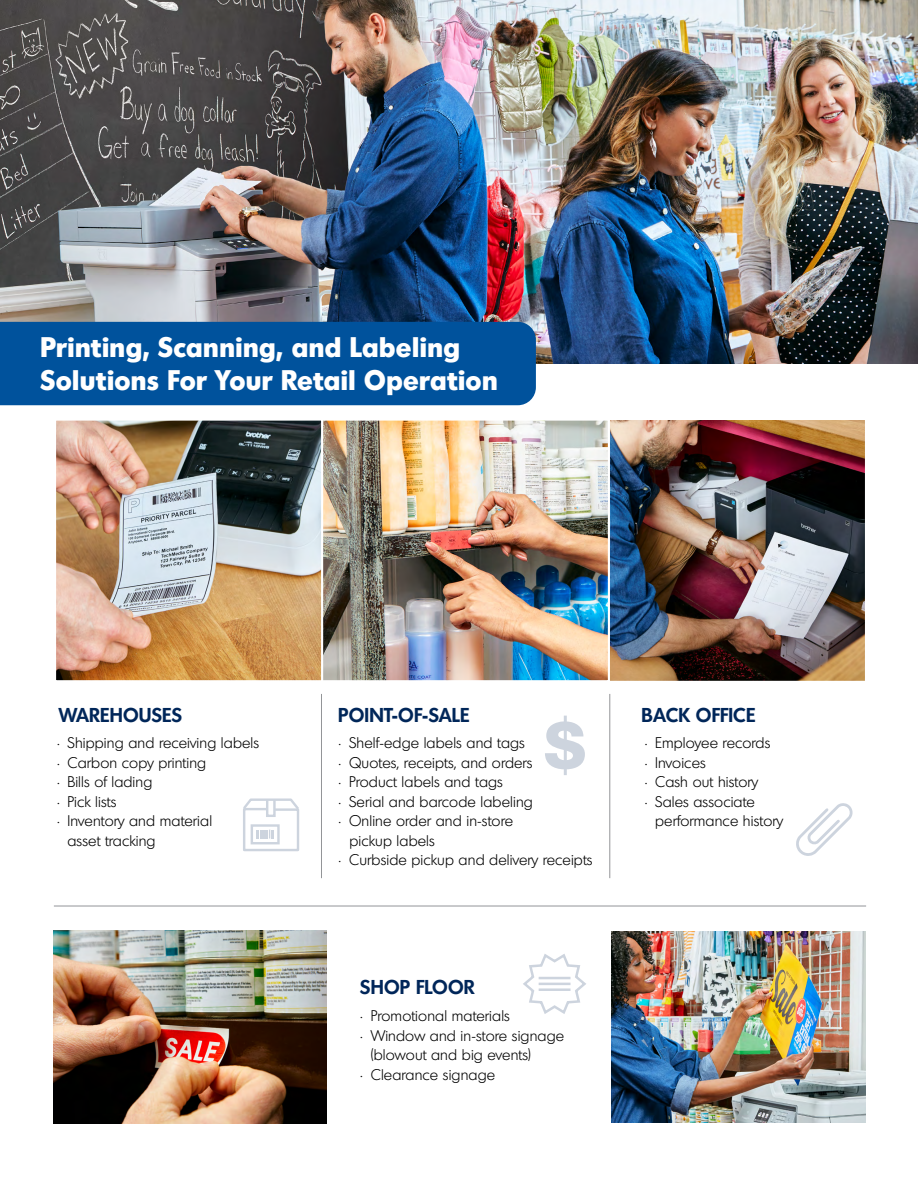
<style>
.page{position:relative;width:918px;height:1188px;background:#fff}
.page>*{position:absolute;margin:0;border:0;box-sizing:border-box;transform-origin:0 0}
.t1{font:700 27.6px/33.6px "Montreal TS";letter-spacing:.015em;color:#fff}
.t2{font:600 19.5px "Montreal TS";letter-spacing:.01em;color:#002659}
.t3{font:300 15px/19.5px "Montreal TS";letter-spacing:.01em;color:#000}
</style>
<div class="page">
<img style="left:0;top:0;width:918px;height:363px">
<img style="left:610px;top:421px;width:253px;height:258px">
<div style="left:597px;top:418px;width:269px;height:264px;border:2px solid #fff"></div>
<img style="left:323px;top:422px;width:284px;height:257px">
<div style="left:308px;top:419px;width:302px;height:263px;border:2px solid #fff"></div>
<img style="left:611px;top:932px;width:254px;height:190px">
<img style="left:57px;top:422px;width:263px;height:257px">
<div style="left:54px;top:419px;width:269px;height:263px;border:2px solid #fff"></div>
<hr style="left:321px;top:694px;width:1px;height:184px;background:#939598">
<hr style="left:54px;top:906px;width:812px;height:1px;background:#939598">
<hr style="left:610px;top:694px;width:1px;height:184px;background:#939598">
<svg style="left:243px;top:798px;width:57px;height:54px"></svg>
<svg style="left:545px;top:716px;width:40px;height:59px"></svg>
<svg style="left:796px;top:803px;width:57px;height:53px"></svg>
<div style="left:0;top:322px;width:536px;height:83px;background:#00529c"></div>
<svg style="left:523px;top:954px;width:63px;height:60px"></svg>
<hr style="left:539px;top:977px;width:32px;height:2px;background:#002659">
<hr style="left:539px;top:983px;width:32px;height:2px;background:#002659">
<hr style="left:539px;top:988px;width:32px;height:3px;background:#002659">
<img style="left:54px;top:931px;width:272px;height:192px">
<h1 class="t1" style="left:40px;top:329px;width:459px">Printing, Scanning, and Labeling<br>Solutions For Your Retail Operation</h1>
<h2 class="t2" style="left:59px;top:702px;width:125px">WAREHOUSES</h2>
<h2 class="t2" style="left:338px;top:702px;width:133px">POINT-OF-SALE</h2>
<h2 class="t2" style="left:642px;top:702px;width:115px">BACK OFFICE</h2>
<p class="t3" style="left:54px;top:733px;width:207px">• Shipping and receiving labels</p>
<p class="t3" style="left:54px;top:753px;width:154px">• Carbon copy printing</p>
<p class="t3" style="left:54px;top:772px;width:100px">• Bills of lading</p>
<p class="t3" style="left:54px;top:792px;width:64px">• Pick lists</p>
<p class="t3" style="left:68px;top:811px;width:146px;text-indent:-14px">• Inventory and material asset tracking</p>
<p class="t3" style="left:336px;top:733px;width:191px">• Shelf-edge labels and tags</p>
<p class="t3" style="left:336px;top:753px;width:199px">• Quotes, receipts, and orders</p>
<p class="t3" style="left:336px;top:772px;width:169px">• Product labels and tags</p>
<p class="t3" style="left:336px;top:792px;width:199px">• Serial and barcode labeling</p>
<p class="t3" style="left:349px;top:811px;width:165px;text-indent:-14px">• Online order and in-store pickup labels</p>
<p class="t3" style="left:336px;top:850px;width:258px">• Curbside pickup and delivery receipts</p>
<p class="t3" style="left:642px;top:733px;width:130px">• Employee records</p>
<p class="t3" style="left:642px;top:753px;width:66px">• Invoices</p>
<p class="t3" style="left:642px;top:772px;width:118px">• Cash out history</p>
<p class="t3" style="left:655px;top:792px;width:129px;text-indent:-14px">• Sales associate performance history</p>
<h2 class="t2" style="left:360px;top:974px;width:116px">SHOP FLOOR</h2>
<p class="t3" style="left:357px;top:1006px;width:154px">• Promotional materials</p>
<p class="t3" style="left:371px;top:1025px;width:195px;text-indent:-14px">• Window and in-store signage (blowout and big events)</p>
<p class="t3" style="left:357px;top:1064px;width:139px">• Clearance signage</p>
</div>
